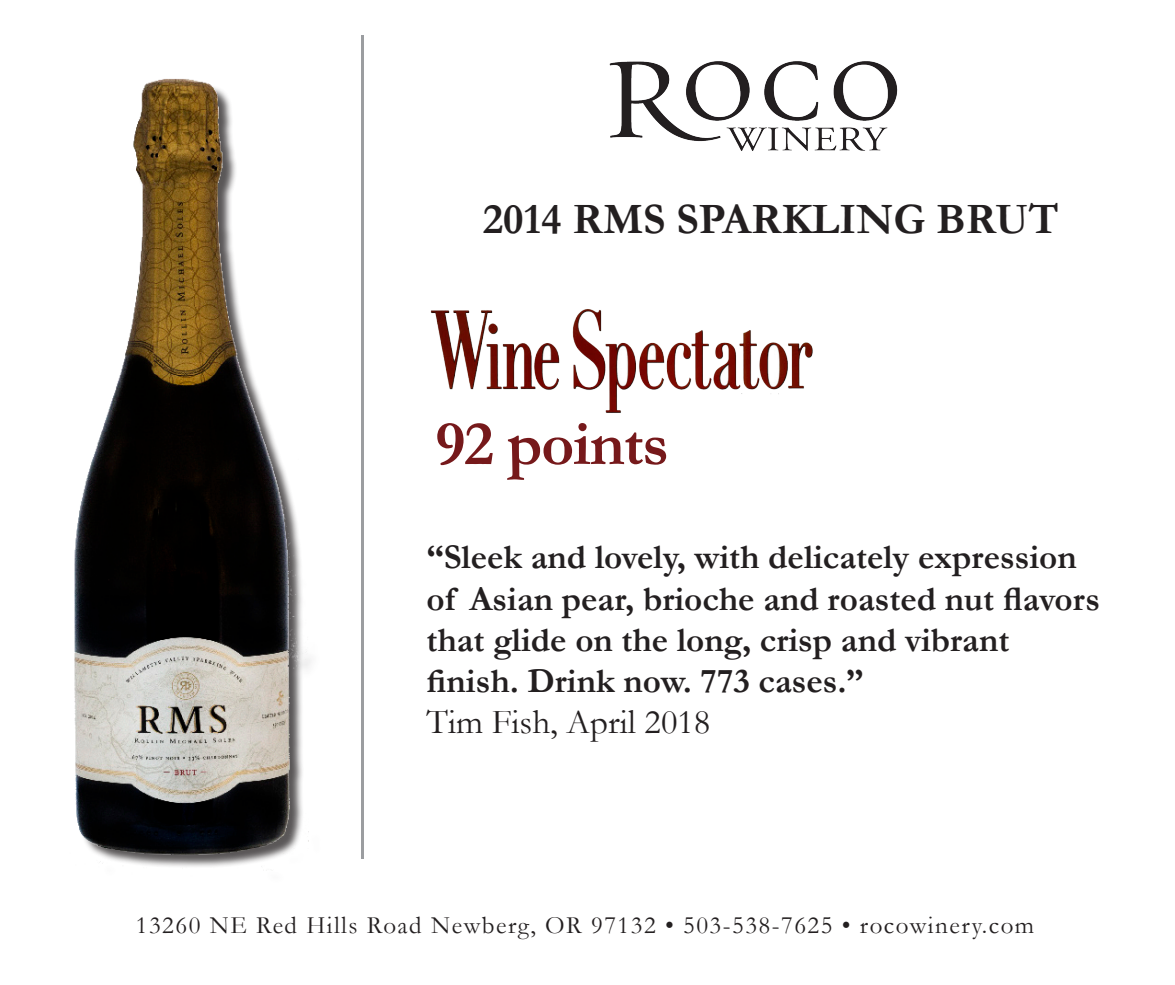
<style>
.page{position:relative;width:1175px;height:985px;background:#fff}
.page>*{position:absolute;margin:0;border:0;box-sizing:border-box;transform-origin:0 0}
.t1{font:700 63.75px "Garamond";letter-spacing:-.02em;color:#76191b}
.t2{font:700 43.75px "Garamond";color:#231f20}
.t3{font:700 35px/41.2px "Garamond";color:#231f20}
.t4{font:35px "Garamond";color:#231f20}
.t5{font:25px "Garamond";letter-spacing:.06em;color:#231f20}
</style>
<div class="page">
<img style="left:74px;top:78px;width:234px;height:789px">
<hr style="left:362px;top:35px;width:2px;height:823px;background:#9b9da0">
<img style="left:609px;top:61px;width:289px;height:90px">
<img style="left:430px;top:309px;width:383px;height:104px">
<p class="t2" style="left:483px;top:193px;width:578px">2014 RMS SPARKLING BRUT</p>
<p class="t1" style="left:435px;top:406px;width:235px">92 points</p>
<p class="t3" style="left:427px;top:536px;width:675px">“Sleek and lovely, with delicately expression of Asian pear, brioche and roasted nut flavors that glide on the long, crisp and vibrant finish. Drink now. 773 cases.”</p>
<p class="t4" style="left:427px;top:701px;width:285px">Tim Fish, April 2018</p>
<p class="t5" style="left:136px;top:910px;width:900px">13260 NE Red Hills Road Newberg, OR 97132 • 503-538-7625 • rocowinery.com</p>
</div>
